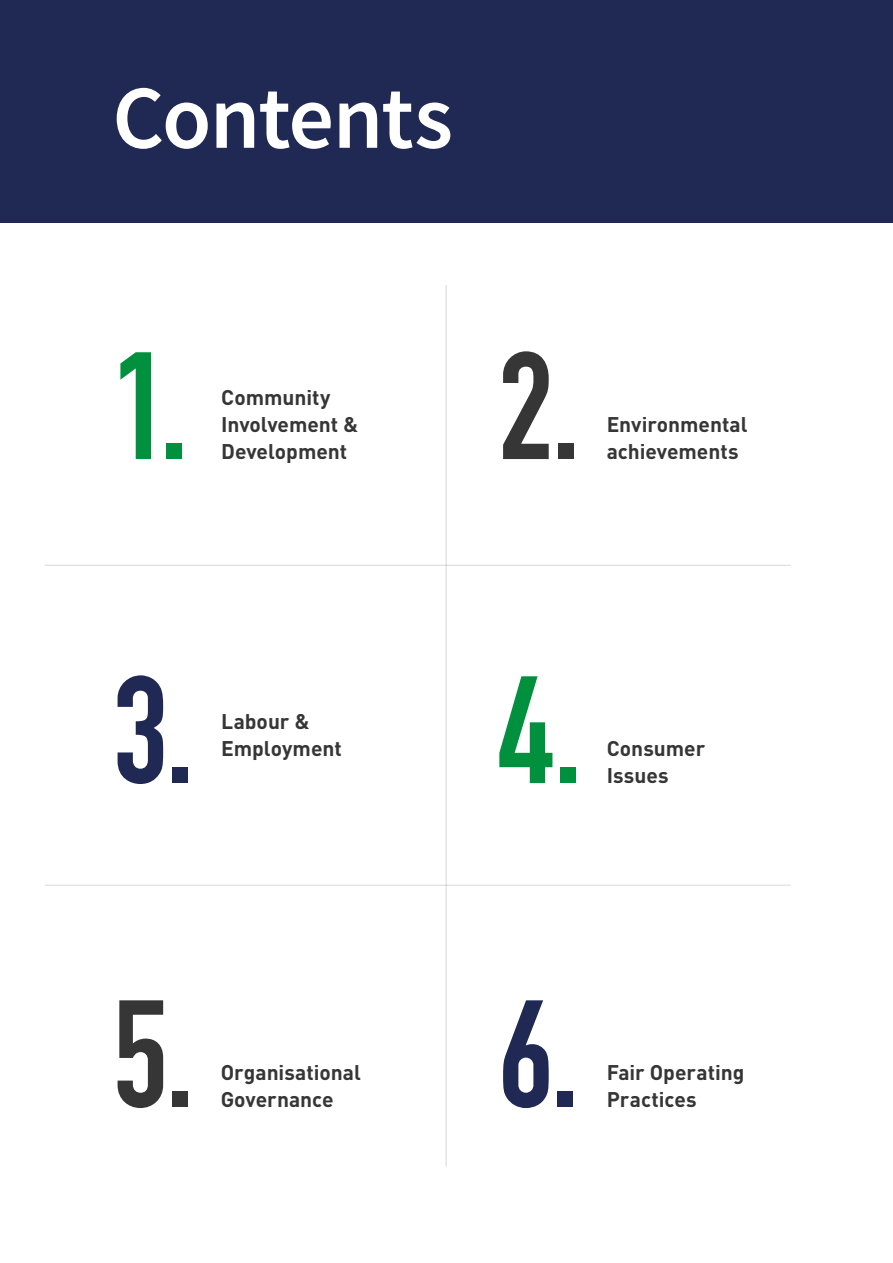
<style>
.page{position:relative;width:893px;height:1263px;background:#fff}
.page>*{position:absolute;margin:0;border:0;box-sizing:border-box;transform-origin:0 0}
.t1{font:150px "DIN Engschrift";color:#00903e}
.t2{font:150px "DIN Engschrift";color:#202954}
.t3{font:150px "DIN Engschrift";color:#373636}
.t4{font:600 90px "Source Sans Pro";letter-spacing:-.02em;color:#fff}
.t5{font:700 21px/27px "DIN";color:#373636}
</style>
<div class="page">
<hr style="left:446px;top:285px;width:1px;height:881px;background:#373636">
<hr style="left:45px;top:565px;width:746px;height:1px;background:#373636">
<hr style="left:45px;top:885px;width:746px;height:1px;background:#373636">
<div style="left:0;top:0;width:893px;height:222px;background:#202954"></div>
<h2 class="t4" style="left:112px;top:61px;width:342px">Contents</h2>
<h1 class="t1" style="left:112px;top:318px;width:77px">1.</h1>
<p class="t5" style="left:221px;top:383px;width:139px">Community<br>Involvement &amp;<br>Development</p>
<h1 class="t3" style="left:498px;top:318px;width:83px">2.</h1>
<p class="t5" style="left:607px;top:410px;width:142px">Environmental achievements</p>
<h1 class="t2" style="left:112px;top:642px;width:83px">3.</h1>
<p class="t5" style="left:221px;top:707px;width:122px">Labour &amp;<br>Employment</p>
<h1 class="t1" style="left:498px;top:642px;width:85px">4.</h1>
<p class="t5" style="left:607px;top:734px;width:100px">Consumer<br>Issues</p>
<h1 class="t3" style="left:112px;top:966px;width:83px">5.</h1>
<h1 class="t2" style="left:498px;top:966px;width:83px">6.</h1>
<p class="t5" style="left:221px;top:1058px;width:142px">Organisational<br>Governance</p>
<p class="t5" style="left:607px;top:1058px;width:139px">Fair Operating<br>Practices</p>
</div>
